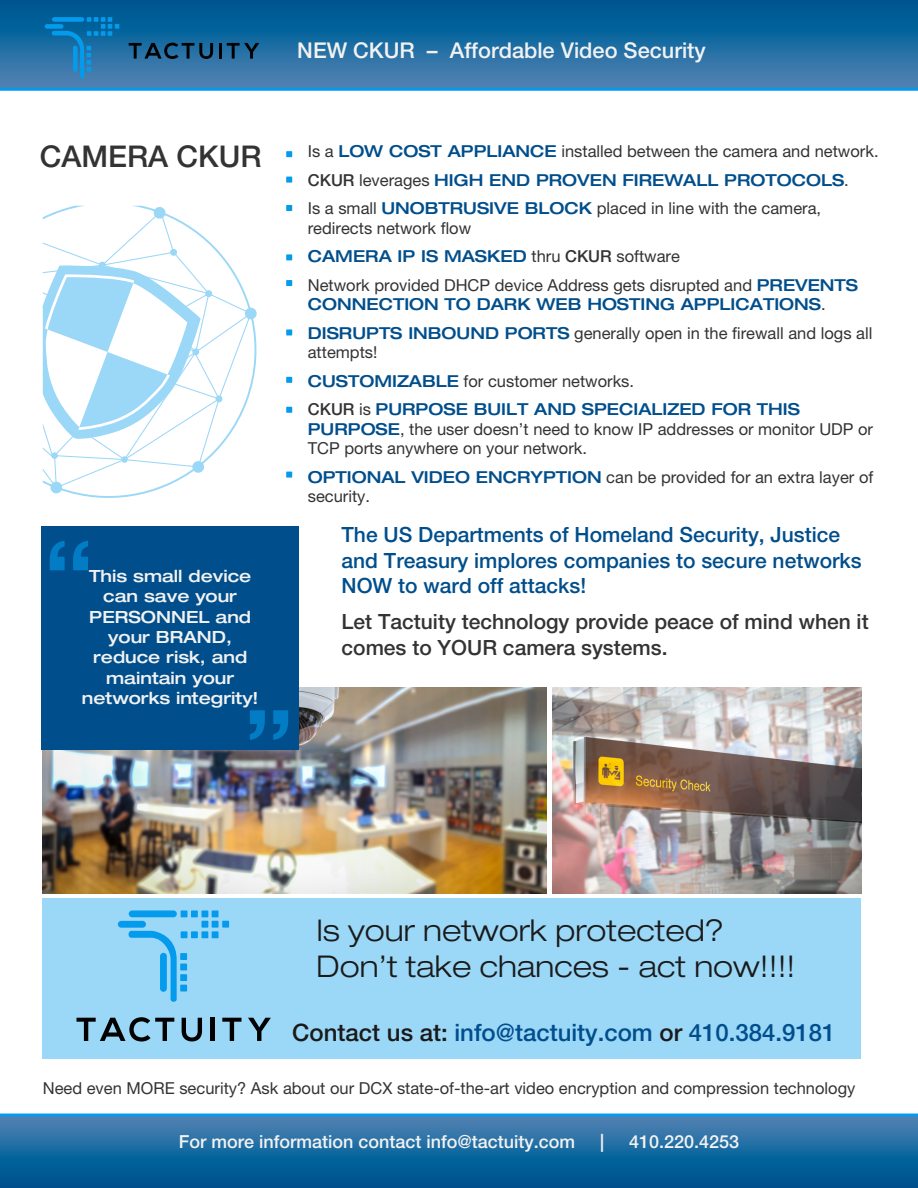
<style>
.page{position:relative;width:918px;height:1188px;background:#fff}
.page>*{position:absolute;margin:0;border:0;box-sizing:border-box;transform-origin:0 0}
.t1{font:500 expanded 96px "Helvetica Neue LT Pro";color:#049bec}
.t2{font:300 expanded 30px/36px "Helvetica Neue LT Pro";color:#1a1a1a}
.t3{font:500 30px "Helvetica Neue LT Pro";color:#333}
.t4{font:500 24px "Helvetica Neue LT Pro";color:#004e8c}
.t5{font:500 21.75px "Helvetica Neue LT Pro";color:#f2f2f2}
.t6{font:500 21px/25.2px "Helvetica Neue LT Pro";color:#004e8c}
.t7{font:500 21px/25.2px "Helvetica Neue LT Pro";color:#333}
.t8{font:500 18px "Helvetica Neue LT Pro";color:#f2f2f2}
.t9{font:500 expanded 16.8px/20.4px "Helvetica Neue LT Pro";color:#f2f2f2;text-align:center}
.t10{font:16.5px/28.5px "Helvetica Neue LT Pro";color:#333}
.t11{font:500 expanded 16.5px/28.5px "Helvetica Neue LT Pro";color:#004e8c}
.s1{font-weight:500;font-stretch:expanded;color:#004e8c}
.s2{font-weight:500}
.s3{font-weight:400;font-stretch:normal;color:#333}
.s4{font-stretch:normal;color:#333}
.s5{color:#1a1a1a}
</style>
<div class="page">
<div style="left:43px;top:898px;width:818px;height:161px;background:#9bd7f7"></div>
<div style="left:0;top:0;width:918px;height:87px;background:linear-gradient(to bottom,#005490,#4e82b3)"></div>
<svg style="left:0;top:1117px;width:918px;height:71px;background:#1a689f"></svg>
<svg style="left:129px;top:43px;width:84px;height:16px"></svg>
<hr style="left:219px;top:43px;width:3px;height:16px;background:#000100">
<svg style="left:227px;top:43px;width:32px;height:16px"></svg>
<div style="left:45px;top:24px;width:19px;height:5px;background:#049bec;border-radius:2px"></div>
<svg style="left:51px;top:17px;width:68px;height:62px;background:#1c78b4"></svg>
<hr style="left:0;top:88px;width:918px;height:3px;background:#049bec">
<hr style="left:0;top:1114px;width:918px;height:3px;background:#049bec">
<img style="left:43px;top:687px;width:504px;height:206px">
<img style="left:552px;top:687px;width:309px;height:206px">
<svg style="left:77px;top:1017px;width:97px;height:25px"></svg>
<svg style="left:182px;top:1018px;width:20px;height:23px"></svg>
<div style="left:210px;top:1018px;width:5px;height:23px;background:#000100"></div>
<svg style="left:222px;top:1018px;width:19px;height:23px"></svg>
<svg style="left:248px;top:1018px;width:23px;height:23px"></svg>
<div style="left:212px;top:910px;width:7px;height:7px;background:#049bec"></div>
<div style="left:201px;top:910px;width:7px;height:7px;background:#049bec"></div>
<div style="left:191px;top:910px;width:7px;height:7px;background:#049bec"></div>
<div style="left:181px;top:910px;width:6px;height:7px;background:#049bec"></div>
<svg style="left:128px;top:931px;width:49px;height:71px"></svg>
<div style="left:160px;top:953px;width:7px;height:39px;background:#049bec;border-radius:3px"></div>
<div style="left:118px;top:921px;width:28px;height:7px;background:#049bec;border-radius:3px"></div>
<div style="left:129px;top:910px;width:48px;height:7px;background:#049bec;border-radius:3px"></div>
<div style="left:201px;top:921px;width:7px;height:7px;background:#049bec"></div>
<div style="left:212px;top:921px;width:7px;height:7px;background:#049bec"></div>
<div style="left:222px;top:921px;width:7px;height:7px;background:#049bec"></div>
<div style="left:181px;top:931px;width:6px;height:7px;background:#049bec"></div>
<div style="left:191px;top:931px;width:7px;height:7px;background:#049bec"></div>
<div style="left:201px;top:931px;width:7px;height:7px;background:#049bec"></div>
<div style="left:212px;top:931px;width:7px;height:7px;background:#049bec"></div>
<div style="left:180px;top:953px;width:7px;height:7px;background:#049bec"></div>
<div style="left:180px;top:964px;width:7px;height:6px;background:#049bec"></div>
<div style="left:180px;top:974px;width:7px;height:7px;background:#049bec"></div>
<div style="left:180px;top:985px;width:7px;height:7px;background:#049bec"></div>
<svg style="left:43px;top:206px;width:214px;height:292px"></svg>
<div style="left:42px;top:526px;width:257px;height:224px;background:#004e8c"></div>
<svg style="left:286px;top:151px;width:6px;height:6px"></svg>
<svg style="left:286px;top:177px;width:6px;height:6px"></svg>
<svg style="left:286px;top:205px;width:6px;height:6px"></svg>
<svg style="left:286px;top:254px;width:6px;height:6px"></svg>
<svg style="left:286px;top:280px;width:6px;height:6px"></svg>
<svg style="left:286px;top:329px;width:6px;height:6px"></svg>
<svg style="left:286px;top:377px;width:6px;height:6px"></svg>
<svg style="left:286px;top:407px;width:6px;height:6px"></svg>
<svg style="left:286px;top:472px;width:6px;height:6px"></svg>
<h3 class="t5" style="left:297px;top:37px;width:410px">NEW CKUR – Affordable Video Security</h3>
<h2 class="t3" style="left:40px;top:138px;width:223px">CAMERA CKUR</h2>
<p class="t10" style="left:308px;top:137px;width:572px">Is a <span class="s1">LOW COST APPLIANCE</span> installed between the camera and network.<br><span class="s2">CKUR</span> leverages <span class="s1">HIGH END PROVEN FIREWALL PROTOCOLS</span>.<br>Is a small <span class="s1">UNOBTRUSIVE BLOCK</span> placed in line with the camera,</p>
<p class="t10" style="left:308px;top:213px;width:552px">redirects network flow<br><span class="s1">CAMERA IP IS MASKED</span> thru <span class="s2">CKUR</span> software<br>Network provided DHCP device Address gets disrupted and <span class="s1">PREVENTS</span></p>
<p class="t11" style="left:308px;top:290px;width:566px">CONNECTION TO DARK WEB HOSTING APPLICATIONS<span class="s3">.<br></span>DISRUPTS INBOUND PORTS <span class="s3">generally open in the firewall and logs all</span></p>
<p class="t11" style="left:308px;top:338px;width:494px"><span class="s3">attempts!<br></span>CUSTOMIZABLE <span class="s3">for customer networks.<br></span><span class="s4">CKUR</span> <span class="s3">is</span> PURPOSE BUILT AND SPECIALIZED FOR THIS</p>
<p class="t10" style="left:308px;top:419px;width:567px;line-height:19.5px"><span class="s1">PURPOSE</span>, the user doesn’t need to know IP addresses or monitor UDP or<br>TCP ports anywhere on your network.</p>
<p class="t10" style="left:308px;top:467px;width:567px;line-height:19.5px"><span class="s1">OPTIONAL VIDEO ENCRYPTION</span> can be provided for an extra layer of security.</p>
<h1 class="t1" style="left:43px;top:515px;width:53px">“</h1>
<p class="t9" style="left:82px;top:565px;width:178px">This small device can save your<br>PERSONNEL and your BRAND, reduce risk, and maintain your networks integrity!</p>
<h1 class="t1" style="left:243px;top:685px;width:53px">”</h1>
<p class="t6" style="left:342px;top:522px;width:522px">The US Departments of Homeland Security, Justice and Treasury implores companies to secure networks<br>NOW to ward off attacks!</p>
<p class="t7" style="left:342px;top:609px;width:529px">Let Tactuity technology provide peace of mind when it comes to YOUR camera systems.</p>
<h2 class="t2" style="left:316px;top:912px;width:481px">Is your network protected?<br>Don’t take chances - act now!!!!</h2>
<h3 class="t4" style="left:292px;top:1019px;width:545px"><span class="s5">Contact us at:</span> info@tactuity.com <span class="s5">or</span> 410.384.9181</h3>
<p class="t10" style="left:43px;top:1074px;width:814px">Need even MORE security? Ask about our DCX state-of-the-art video encryption and compression technology</p>
<p class="t8" style="left:179px;top:1131px;width:398px">For more information contact info@tactuity.com</p>
<p class="t8" style="left:600px;top:1131px;width:5px">|</p>
<p class="t8" style="left:629px;top:1131px;width:112px">410.220.4253</p>
</div>
